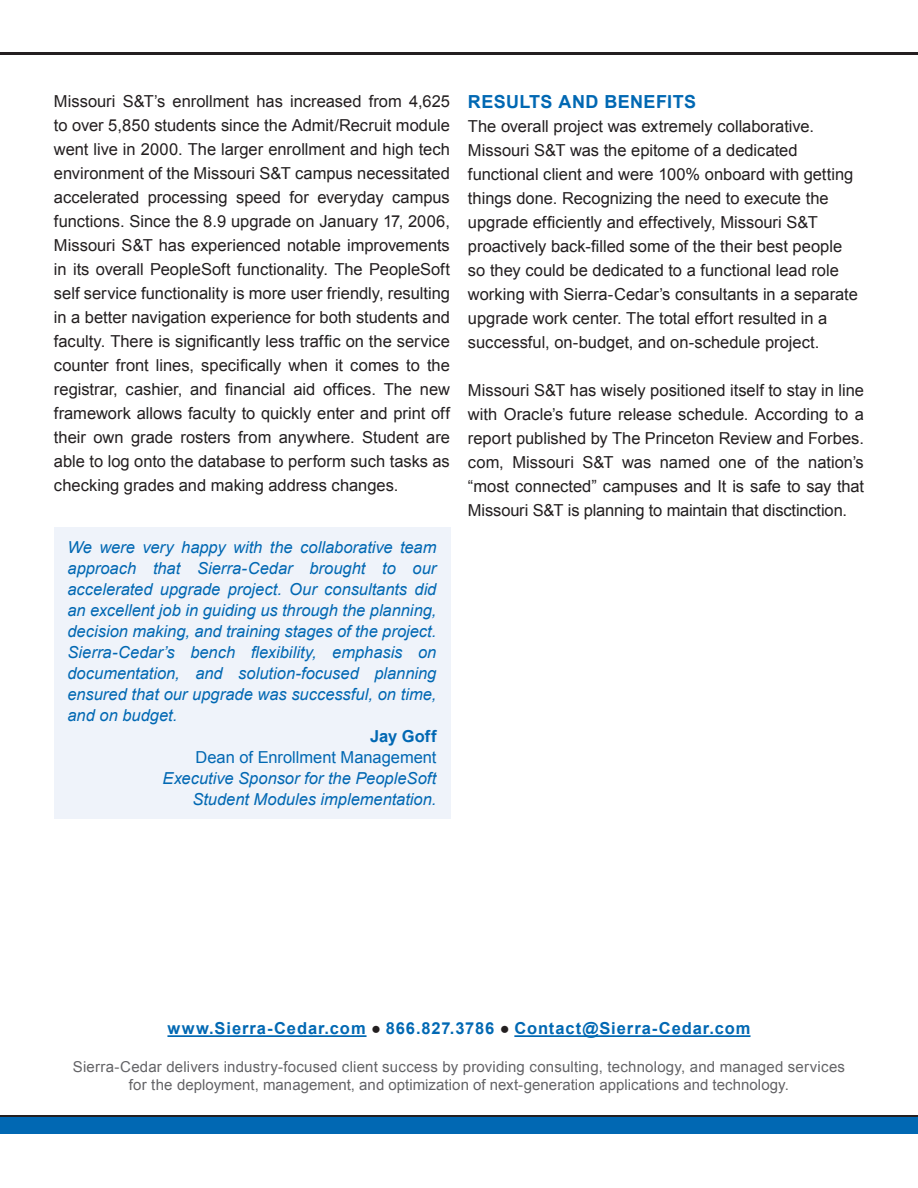
<style>
.page{position:relative;width:918px;height:1188px;background:#fff}
.page>*{position:absolute;margin:0;border:0;box-sizing:border-box;transform-origin:0 0}
.Body{font:700 18px "Arial";letter-spacing:.02em;color:#0168b3}
.Body-2{font:16.5px/24px "Arial";color:#231f20;text-align:justify}
.t1{font:italic 16.5px "Arial";color:#0168b3}
.t2{font:700 16.5px "Arial";letter-spacing:.055em;color:#0168b3}
.t3{font:16.5px "Arial";color:#0168b3}
.t4{font:15px/18px "Arial";letter-spacing:.01em;color:#636366;text-align:center}
.s1{color:#231f20}
</style>
<div class="page">
<hr style="left:167px;top:1035px;width:200px;height:2px;background:#0168b3">
<hr style="left:514px;top:1035px;width:237px;height:2px;background:#0168b3">
<hr style="left:0;top:1115px;width:918px;height:3px;background:#231f20">
<div style="left:0;top:1118px;width:918px;height:16px;background:#0168b3"></div>
<hr style="left:0;top:53px;width:918px;height:2px;background:#231f20">
<div style="left:54px;top:528px;width:396px;height:291px;background:#eff3fa"></div>
<p class="Body-2" style="left:54px;top:89px;width:397px">Missouri S&amp;T’s enrollment has increased from 4,625 to over 5,850 students since the Admit/Recruit module went live in 2000. The larger enrollment and high tech environment of the Missouri S&amp;T campus necessitated accelerated processing speed for everyday campus functions. Since the 8.9 upgrade on January 17, 2006, Missouri S&amp;T has experienced notable improvements in its overall PeopleSoft functionality. The PeopleSoft self service functionality is more user friendly, resulting in a better navigation experience for both students and faculty. There is significantly less traffic on the service counter front lines, specifically when it comes to the registrar, cashier, and financial aid offices. The new framework allows faculty to quickly enter and print off their own grade rosters from anywhere. Student are able to log onto the database to perform such tasks as checking grades and making address changes.</p>
<p class="Body" style="left:468px;top:89px;width:230px">RESULTS AND BENEFITS</p>
<p class="Body-2" style="left:468px;top:114px;width:391px;text-align:left">The overall project was extremely collaborative.<br>Missouri S&amp;T was the epitome of a dedicated functional client and were 100% onboard with getting things done. Recognizing the need to execute the upgrade efficiently and effectively, Missouri S&amp;T proactively back-filled some of the their best people so they could be dedicated to a functional lead role working with Sierra-Cedar’s consultants in a separate upgrade work center. The total effort resulted in a successful, on-budget, and on-schedule project.</p>
<p class="Body-2" style="left:468px;top:378px;width:398px">Missouri S&amp;T has wisely positioned itself to stay in line with Oracle’s future release schedule. According to a report published by The Princeton Review and Forbes. com, Missouri S&amp;T was named one of the nation’s “most connected” campuses and It is safe to say that Missouri S&amp;T is planning to maintain that disctinction.</p>
<p class="t1" style="left:68px;top:537px;width:371px">We were very happy with the collaborative team</p>
<p class="t1" style="left:68px;top:558px;width:370px">approach that Sierra-Cedar brought to our</p>
<p class="t1" style="left:68px;top:579px;width:370px">accelerated upgrade project. Our consultants did</p>
<p class="t1" style="left:68px;top:600px;width:371px">an excellent job in guiding us through the planning,</p>
<p class="t1" style="left:68px;top:621px;width:371px">decision making, and training stages of the project.</p>
<p class="t1" style="left:68px;top:642px;width:370px">Sierra-Cedar’s bench flexibility, emphasis on</p>
<p class="t1" style="left:68px;top:663px;width:370px">documentation, and solution-focused planning</p>
<p class="t1" style="left:68px;top:684px;width:370px">ensured that our upgrade was successful, on time,</p>
<p class="t1" style="left:68px;top:705px;width:111px">and on budget.</p>
<p class="t2" style="left:370px;top:725px;width:68px">Jay Goff</p>
<p class="t3" style="left:195px;top:747px;width:243px">Dean of Enrollment Management</p>
<p class="t1" style="left:163px;top:768px;width:275px">Executive Sponsor for the PeopleSoft</p>
<p class="t1" style="left:192px;top:789px;width:246px">Student Modules implementation.</p>
<p class="t2" style="left:167px;top:1018px;width:585px">www.Sierra-Cedar.com <span class="s1">●</span> 866.827.3786 <span class="s1">●</span> Contact@Sierra-Cedar.com</p>
<p class="t4" style="left:73px;top:1058px;width:774px">Sierra-Cedar delivers industry-focused client success by providing consulting, technology, and managed services for the deployment, management, and optimization of next-generation applications and technology.</p>
</div>
